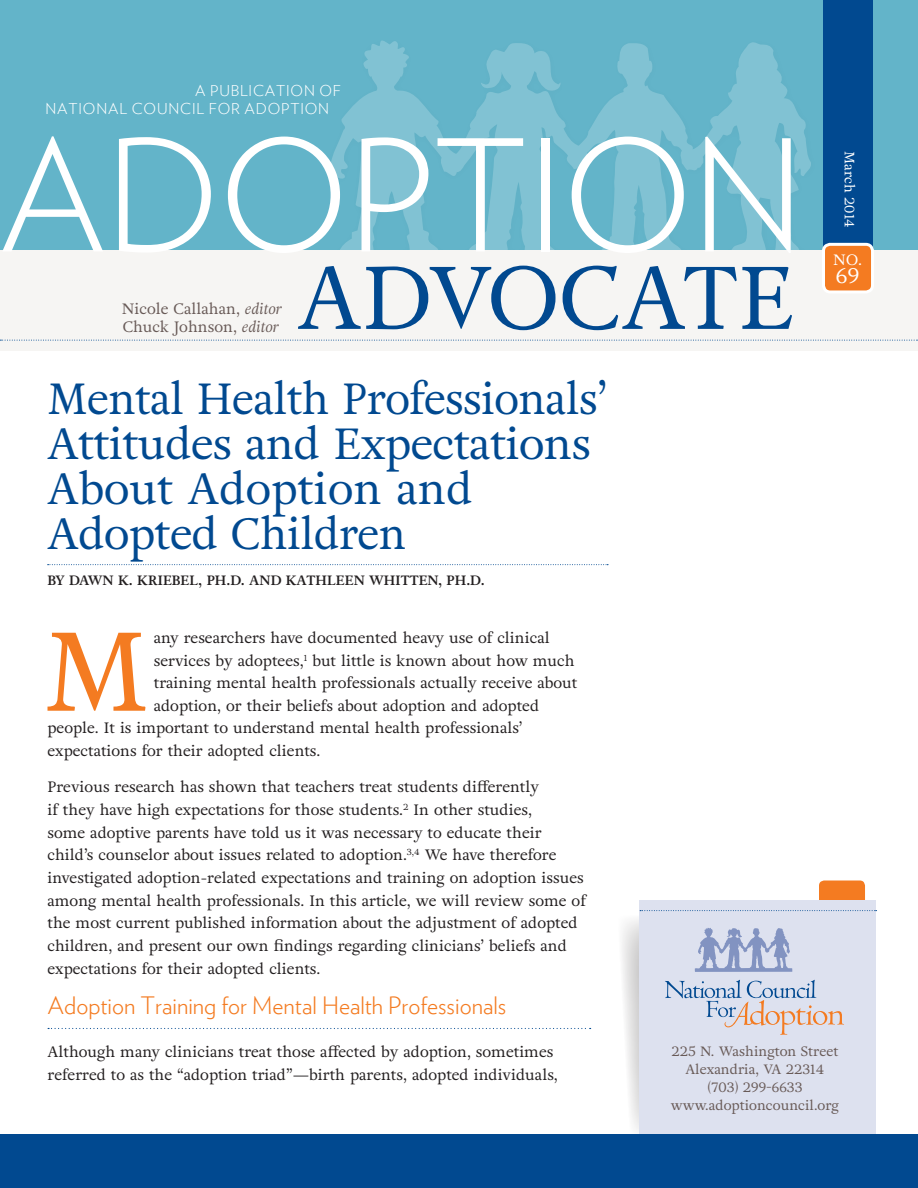
<style>
.page{position:relative;width:918px;height:1188px;background:#fff}
.page>*{position:absolute;margin:0;border:0;box-sizing:border-box;transform-origin:0 0}
.t1{font:300 154.5px "Verlag";letter-spacing:-.005em;color:#fff}
.Intial_Cap_Paragraph{font:111.45px "Adriane Text";color:#f47b21}
.t2{font:88.5px "Adriane Text";color:#014990}
.Article_Title{font:43.5px/45px "Adriane Text";letter-spacing:-.015em;color:#014990}
.Subhead_-_ORANGE_wit{font:300 24px "Verlag";color:#f47b21}
.t3{font:21px "Adriane Text";color:#fff}
.Body_Text{font:15px/22.6px "Adriane Text";color:#231f20}
.Intial_Cap_Paragraph-2{font:15px "Adriane Text";color:#231f20}
.t4{font:15px "Adriane Text";color:#685a57}
.t5{font:300 15px/18px "Verlag";letter-spacing:.055em;color:#fff}
.t6{font:15px "Adriane Text";color:#fff}
.t7{font:13.5px/18px "Adriane Text";color:#685a57;text-align:center}
.Byline{font:700 13.5px "Adriane Text";color:#231f20}
.Edition_Date{font:13.5px "Adriane Text";color:#fff}
.s1{font-style:italic}
</style>
<div class="page">
<svg style="left:622px;top:903px;width:18px;height:231px"></svg>
<div style="left:818px;top:879px;width:49px;height:48px;background:#f47b21;border-radius:7px"></div>
<div style="left:816px;top:878px;width:52px;height:50px;border:3px solid #fff;border-radius:7px"></div>
<div style="left:640px;top:900px;width:236px;height:248px;background:#dde1ef"></div>
<svg style="left:665px;top:980px;width:179px;height:55px"></svg>
<svg style="left:695px;top:928px;width:97px;height:44px"></svg>
<svg style="left:640px;top:910px;width:237px;height:1px"></svg>
<div style="left:0;top:1134px;width:918px;height:54px;background:#014990"></div>
<svg style="left:48px;top:1028px;width:543px;height:1px"></svg>
<svg style="left:48px;top:564px;width:560px;height:1px"></svg>
<div style="left:0;top:0;width:918px;height:251px;background:#63b4c9"></div>
<svg style="left:313px;top:39px;width:511px;height:212px"></svg>
<div style="left:0;top:251px;width:918px;height:100px;background:#f6f5f3"></div>
<svg style="left:0;top:340px;width:918px;height:1px"></svg>
<div style="left:824px;top:0;width:49px;height:256px;background:#014990"></div>
<div style="left:824px;top:244px;width:49px;height:48px;background:#f47b21;border-radius:7px"></div>
<div style="left:822px;top:243px;width:52px;height:50px;border:3px solid #fff;border-radius:7px"></div>
<p class="t5" style="left:46px;top:81px;width:297px;text-indent:150px">A PUBLICATION OF<br>NATIONAL COUNCIL FOR ADOPTION</p>
<p class="t1" style="left:-1px;top:83px;width:807px">ADOPTION</p>
<p class="t4" style="left:122px;top:300px;width:162px">Nicole Callahan, <span class="s1">editor</span></p>
<p class="t4" style="left:123px;top:318px;width:158px">Chuck Johnson, <span class="s1">editor</span></p>
<p class="t2" style="left:297px;top:243px;width:500px">ADVOCATE</p>
<p class="Article_Title" style="left:47px;top:377px;width:562px">Mental Health Professionals’<br>Attitudes and Expectations<br>About Adoption and<br>Adopted Children</p>
<p class="Byline" style="left:48px;top:572px;width:439px">BY DAWN K. KRIEBEL, PH.D. AND KATHLEEN WHITTEN, PH.D.</p>
<p class="Edition_Date" style="left:858px;top:151px;width:78px;rotate:90deg">March 2014</p>
<p class="t6" style="left:833px;top:250px;width:30px">NO.</p>
<p class="t3" style="left:836px;top:263px;width:25px">69</p>
<p class="Intial_Cap_Paragraph" style="left:42px;top:602px;width:109px">M</p>
<p class="Intial_Cap_Paragraph-2" style="left:154px;top:629px;width:397px">any researchers have documented heavy use of clinical</p>
<p class="Intial_Cap_Paragraph-2" style="left:154px;top:651px;width:422px">services by adoptees,<sup>1</sup> but little is known about how much</p>
<p class="Intial_Cap_Paragraph-2" style="left:154px;top:674px;width:425px">training mental health professionals actually receive about</p>
<p class="Intial_Cap_Paragraph-2" style="left:154px;top:696px;width:387px">adoption, or their beliefs about adoption and adopted</p>
<p class="Intial_Cap_Paragraph-2" style="left:48px;top:719px;width:477px">people. It is important to understand mental health professionals’</p>
<p class="Intial_Cap_Paragraph-2" style="left:48px;top:741px;width:274px">expectations for their adopted clients.</p>
<p class="Body_Text" style="left:48px;top:776px;width:540px">Previous research has shown that teachers treat students differently<br>if they have high expectations for those students.<sup>2</sup> In other studies,<br>some adoptive parents have told us it was necessary to educate their child’s counselor about issues related to adoption.<sup>3,4</sup> We have therefore investigated adoption-related expectations and training on adoption issues among mental health professionals. In this article, we will review some of the most current published information about the adjustment of adopted children, and present our own findings regarding clinicians’ beliefs and expectations for their adopted clients.</p>
<p class="Subhead_-_ORANGE_wit" style="left:48px;top:988px;width:460px">Adoption Training for Mental Health Professionals</p>
<p class="Body_Text" style="left:48px;top:1041px;width:512px">Although many clinicians treat those affected by adoption, sometimes referred to as the “adoption triad”—birth parents, adopted individuals,</p>
<p class="t7" style="left:671px;top:1043px;width:170px">225 N. Washington Street<br>Alexandria, VA 22314 (703) 299-6633 www.adoptioncouncil.org</p>
</div>
